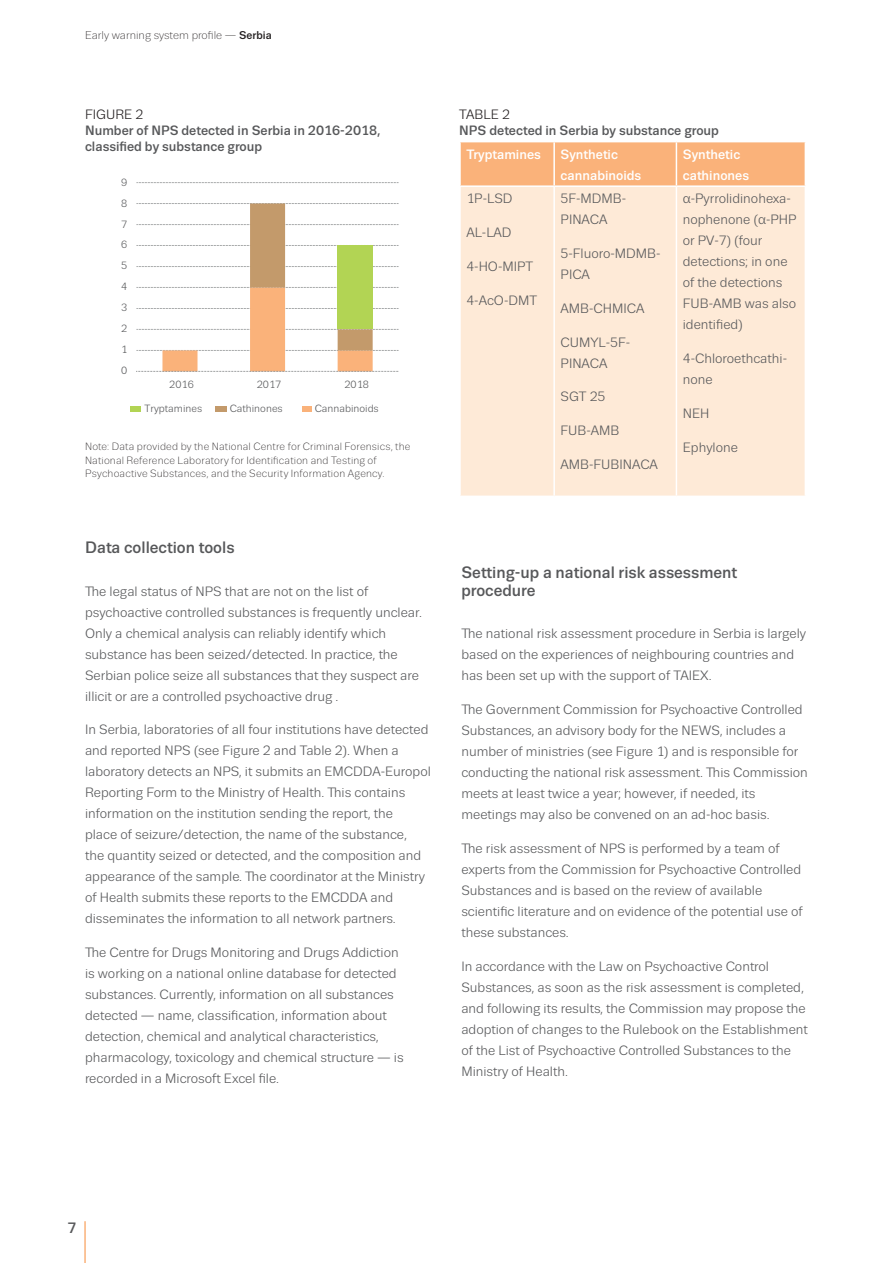
<style>
.page{position:relative;width:893px;height:1263px;background:#fff}
.page>*{position:absolute;margin:0;border:0;box-sizing:border-box;transform-origin:0 0}
.title2{font:500 16.5px/18px "Trivia Sans";color:#57585a}
.t1{font:500 15px "Trivia Sans";color:#57585a}
.Content{font:13.5px/21px "Trivia Sans";color:#57585a}
.title_Fig2{font:500 13.5px/16.2px "Trivia Sans";color:#57585a}
.Content-2{font:500 13.5px/21px "Trivia Sans";color:#fff}
.t2{font:13.5px "Trivia Sans";color:#231f20}
.t3{font:300 11.25px "Trivia Sans";color:#231f20}
.Note{font:300 10.5px/13.5px "Trivia Sans";letter-spacing:.015em;color:#231f20}
.t4{font:10.5px "Trivia Sans";color:#57585a}
.s1{font-weight:500}
</style>
<div class="page">
<hr style="left:84px;top:1221px;width:2px;height:42px;background:#fab27a">
<div style="left:461px;top:142px;width:344px;height:43px;background:#fab27a"></div>
<div style="left:461px;top:187px;width:344px;height:309px;background:#feead7"></div>
<hr style="left:553px;top:142px;width:2px;height:43px;background:#fff">
<hr style="left:676px;top:142px;width:1px;height:43px;background:#fff">
<hr style="left:553px;top:187px;width:2px;height:309px;background:#fff">
<hr style="left:676px;top:187px;width:1px;height:309px;background:#fff">
<svg style="left:136px;top:182px;width:263px;height:1px"></svg>
<svg style="left:136px;top:203px;width:263px;height:169px"></svg>
<div style="left:130px;top:406px;width:11px;height:6px;background:#b2d454"></div>
<div style="left:215px;top:406px;width:11px;height:6px;background:#c39a6b"></div>
<div style="left:302px;top:406px;width:10px;height:6px;background:#fab27a"></div>
<p class="t3" style="left:85px;top:29px;width:188px">Early warning system profile — <span class="s1">Serbia</span></p>
<p class="t2" style="left:85px;top:107px;width:60px">FIGURE 2</p>
<p class="title_Fig2" style="left:85px;top:122px;width:297px">Number of NPS detected in Serbia in 2016-2018, classified by substance group</p>
<p class="t4" style="left:121px;top:176px;width:8px">9</p>
<p class="t4" style="left:121px;top:197px;width:8px">8</p>
<p class="t4" style="left:121px;top:218px;width:8px">7</p>
<p class="t4" style="left:121px;top:239px;width:8px">6</p>
<p class="t4" style="left:121px;top:260px;width:8px">5</p>
<p class="t4" style="left:121px;top:281px;width:8px">4</p>
<p class="t4" style="left:121px;top:302px;width:8px">3</p>
<p class="t4" style="left:121px;top:323px;width:8px">2</p>
<p class="t4" style="left:121px;top:344px;width:8px">1</p>
<p class="t4" style="left:121px;top:365px;width:8px">0</p>
<p class="t4" style="left:169px;top:379px;width:26px">2016</p>
<p class="t4" style="left:257px;top:379px;width:26px">2017</p>
<p class="t4" style="left:344px;top:379px;width:26px">2018</p>
<p class="t4" style="left:144px;top:403px;width:59px">Tryptamines</p>
<p class="t4" style="left:230px;top:403px;width:54px">Cathinones</p>
<p class="t4" style="left:315px;top:403px;width:66px">Cannabinoids</p>
<p class="Note" style="left:85px;top:440px;width:327px">Note: Data provided by the National Centre for Criminal Forensics, the<br>National Reference Laboratory for Identification and Testing of<br>Psychoactive Substances, and the Security Information Agency.</p>
<p class="title2" style="left:85px;top:539px;width:151px">Data collection tools</p>
<p class="Content" style="left:85px;top:581px;width:338px">The legal status of NPS that are not on the list of psychoactive controlled substances is frequently unclear.<br>Only a chemical analysis can reliably identify which substance has been seized/detected. In practice, the Serbian police seize all substances that they suspect are illicit or are a controlled psychoactive drug .</p>
<p class="Content" style="left:85px;top:719px;width:347px">In Serbia, laboratories of all four institutions have detected and reported NPS (see Figure 2 and Table 2). When a laboratory detects an NPS, it submits an EMCDDA-Europol Reporting Form to the Ministry of Health. This contains information on the institution sending the report, the<br>place of seizure/detection, the name of the substance,<br>the quantity seized or detected, and the composition and appearance of the sample. The coordinator at the Ministry of Health submits these reports to the EMCDDA and disseminates the information to all network partners.</p>
<p class="Content" style="left:85px;top:942px;width:320px">The Centre for Drugs Monitoring and Drugs Addiction is working on a national online database for detected substances. Currently, information on all substances detected — name, classification, information about detection, chemical and analytical characteristics, pharmacology, toxicology and chemical structure — is recorded in a Microsoft Excel file.</p>
<p class="t2" style="left:459px;top:107px;width:52px">TABLE 2</p>
<p class="title_Fig2" style="left:459px;top:122px;width:261px">NPS detected in Serbia by substance group</p>
<p class="Content-2" style="left:466px;top:144px;width:76px">Tryptamines</p>
<p class="Content-2" style="left:561px;top:144px;width:82px">Synthetic cannabinoids</p>
<p class="Content-2" style="left:683px;top:144px;width:68px">Synthetic cathinones</p>
<p class="Content" style="left:466px;top:188px;width:48px">1P-LSD</p>
<p class="Content" style="left:466px;top:222px;width:47px">AL-LAD</p>
<p class="Content" style="left:466px;top:256px;width:68px">4-HO-MIPT</p>
<p class="Content" style="left:466px;top:290px;width:72px">4-AcO-DMT</p>
<p class="Content" style="left:561px;top:188px;width:67px">5F-MDMB-<br>PINACA</p>
<p class="Content" style="left:561px;top:243px;width:101px">5-Fluoro-MDMB-<br>PICA</p>
<p class="Content" style="left:561px;top:298px;width:85px">AMB-CHMICA</p>
<p class="Content" style="left:561px;top:332px;width:71px">CUMYL-5F-<br>PINACA</p>
<p class="Content" style="left:561px;top:387px;width:46px">SGT 25</p>
<p class="Content" style="left:561px;top:420px;width:60px">FUB-AMB</p>
<p class="Content" style="left:561px;top:454px;width:99px">AMB-FUBINACA</p>
<p class="Content" style="left:683px;top:188px;width:115px">α-Pyrrolidinohexa&shy;nophenone (α-PHP or PV-7) (four detections; in one of the detections<br>FUB-AMB was also identified)</p>
<p class="Content" style="left:683px;top:348px;width:106px">4-Chloroethcathi&shy;none</p>
<p class="Content" style="left:683px;top:403px;width:28px">NEH</p>
<p class="Content" style="left:683px;top:437px;width:57px">Ephylone</p>
<p class="title2" style="left:461px;top:564px;width:277px">Setting-up a national risk assessment procedure</p>
<p class="Content" style="left:461px;top:623px;width:346px">The national risk assessment procedure in Serbia is largely based on the experiences of neighbouring countries and has been set up with the support of TAIEX.</p>
<p class="Content" style="left:461px;top:699px;width:348px">The Government Commission for Psychoactive Controlled Substances, an advisory body for the NEWS, includes a number of ministries (see Figure 1) and is responsible for conducting the national risk assessment. This Commission meets at least twice a year; however, if needed, its meetings may also be convened on an ad-hoc basis.</p>
<p class="Content" style="left:461px;top:838px;width:343px">The risk assessment of NPS is performed by a team of experts from the Commission for Psychoactive Controlled Substances and is based on the review of available scientific literature and on evidence of the potential use of these substances.</p>
<p class="Content" style="left:461px;top:956px;width:348px">In accordance with the Law on Psychoactive Control Substances, as soon as the risk assessment is completed, and following its results, the Commission may propose the adoption of changes to the Rulebook on the Establishment of the List of Psychoactive Controlled Substances to the Ministry of Health.</p>
<p class="t1" style="left:68px;top:1220px;width:10px">7</p>
</div>
